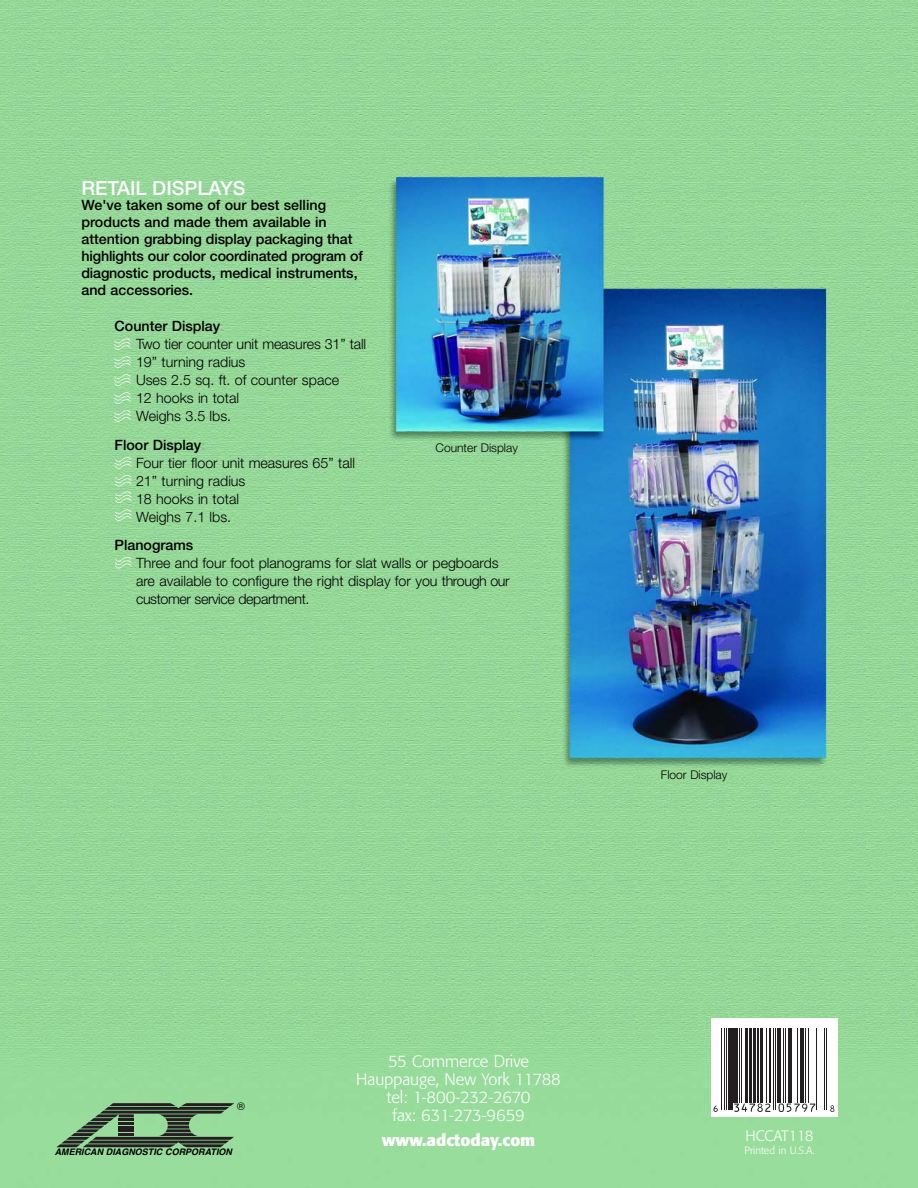
<style>
.page{position:relative;width:918px;height:1188px;background:#fff}
.page>*{position:absolute;margin:0;border:0;box-sizing:border-box;transform-origin:0 0}
.t1{font:500 19.5px "Helvetica Neue";color:#fff}
.t2{font:300 16.5px/18px "Formata";color:#fff;text-align:center}
.t3{font:700 16.5px "Formata";color:#fff}
.t4{font:300 15px "Formata";letter-spacing:-.02em;color:#fff}
.t5{font:300 14.25px/18px "Helvetica Neue";color:#000}
.t6{font:500 14.25px/17.1px "Helvetica Neue";color:#000}
.t7{font:300 12px "Helvetica Neue";color:#000}
.t8{font:300 10.5px "Formata";color:#fff}
.t9{font:10.5px "Helvetica";color:#000}
.t10{font:italic 700 9px "Helvetica";color:#000}
.s1{font-weight:500}
.s2{font-weight:500;color:#97b78b}
</style>
<div class="page">
<img style="left:0;top:0;width:918px;height:1188px">
<svg style="left:56px;top:1103px;width:178px;height:44px;background:#658b66"></svg>
<hr style="left:119px;top:1118px;width:15px;height:3px;background:#231f20">
<hr style="left:119px;top:1122px;width:15px;height:3px;background:#231f20">
<hr style="left:119px;top:1126px;width:15px;height:3px;background:#231f20">
<hr style="left:119px;top:1129px;width:15px;height:3px;background:#231f20">
<img style="left:114px;top:338px;width:17px;height:12px">
<img style="left:114px;top:356px;width:17px;height:12px">
<img style="left:114px;top:374px;width:17px;height:12px">
<img style="left:114px;top:392px;width:17px;height:12px">
<img style="left:114px;top:410px;width:17px;height:12px">
<img style="left:115px;top:457px;width:16px;height:12px">
<img style="left:115px;top:475px;width:16px;height:12px">
<img style="left:115px;top:491px;width:16px;height:12px">
<img style="left:115px;top:509px;width:16px;height:12px">
<img style="left:115px;top:557px;width:16px;height:12px">
<div style="left:712px;top:1018px;width:126px;height:99px;background:#fff"></div>
<hr style="left:721px;top:1028px;width:1px;height:81px;background:#231f20">
<hr style="left:724px;top:1028px;width:1px;height:81px;background:#231f20">
<hr style="left:726px;top:1028px;width:1px;height:81px;background:#231f20">
<hr style="left:728px;top:1028px;width:4px;height:81px;background:#231f20">
<hr style="left:734px;top:1028px;width:4px;height:75px;background:#231f20">
<hr style="left:739px;top:1028px;width:1px;height:75px;background:#231f20">
<hr style="left:741px;top:1028px;width:1px;height:75px;background:#231f20">
<hr style="left:746px;top:1028px;width:2px;height:75px;background:#231f20">
<svg style="left:749px;top:1028px;width:3px;height:75px"></svg>
<hr style="left:754px;top:1028px;width:2px;height:75px;background:#231f20">
<hr style="left:757px;top:1028px;width:2px;height:75px;background:#231f20">
<svg style="left:760px;top:1028px;width:3px;height:75px"></svg>
<hr style="left:766px;top:1028px;width:1px;height:75px;background:#231f20">
<hr style="left:769px;top:1028px;width:2px;height:75px;background:#231f20">
<hr style="left:773px;top:1028px;width:1px;height:81px;background:#231f20">
<hr style="left:775px;top:1028px;width:1px;height:81px;background:#231f20">
<hr style="left:777px;top:1028px;width:3px;height:75px;background:#231f20">
<hr style="left:783px;top:1028px;width:1px;height:75px;background:#231f20">
<hr style="left:785px;top:1028px;width:1px;height:75px;background:#231f20">
<hr style="left:788px;top:1028px;width:4px;height:75px;background:#231f20">
<hr style="left:793px;top:1028px;width:1px;height:75px;background:#231f20">
<hr style="left:797px;top:1028px;width:1px;height:75px;background:#231f20">
<hr style="left:801px;top:1028px;width:3px;height:75px;background:#231f20">
<hr style="left:805px;top:1028px;width:1px;height:75px;background:#231f20">
<hr style="left:808px;top:1028px;width:1px;height:75px;background:#231f20">
<hr style="left:813px;top:1028px;width:1px;height:75px;background:#231f20">
<hr style="left:816px;top:1028px;width:1px;height:81px;background:#231f20">
<hr style="left:820px;top:1028px;width:1px;height:81px;background:#231f20">
<hr style="left:824px;top:1028px;width:1px;height:81px;background:#231f20">
<hr style="left:826px;top:1028px;width:1px;height:81px;background:#231f20">
<svg style="left:713px;top:1105px;width:5px;height:7px"></svg>
<svg style="left:734px;top:1103px;width:37px;height:9px"></svg>
<svg style="left:779px;top:1104px;width:36px;height:8px"></svg>
<svg style="left:830px;top:1105px;width:4px;height:7px"></svg>
<h1 class="t1" style="left:81px;top:181px;width:165px">RETAIL DISPLAYS</h1>
<p class="t6" style="left:81px;top:197px;width:283px">We've taken some of our best selling products and made them available in attention grabbing display packaging that highlights our color coordinated program of diagnostic products, medical instruments, and accessories.</p>
<p class="t5" style="left:136px;top:318px;width:232px;text-indent:-21px"><span class="s1">Counter Display</span><span class="s2">:<br></span>Two tier counter unit measures 31” tall<br>19” turning radius<br>Uses 2.5 sq. ft. of counter space<br>12 hooks in total<br>Weighs 3.5 lbs.</p>
<p class="t5" style="left:136px;top:437px;width:221px;text-indent:-21px"><span class="s1">Floor Display</span><span class="s2">:<br></span>Four tier floor unit measures 65” tall<br>21” turning radius<br>18 hooks in total<br>Weighs 7.1 lbs.</p>
<p class="t6" style="left:115px;top:538px;width:80px">Planograms</p>
<p class="t5" style="left:136px;top:555px;width:375px">Three and four foot planograms for slat walls or pegboards are available to configure the right display for you through our customer service department.</p>
<p class="t7" style="left:436px;top:444px;width:84px">Counter Display</p>
<p class="t7" style="left:661px;top:770px;width:68px">Floor Display</p>
<p class="t9" style="left:237px;top:1102px;width:9px">®</p>
<p class="t10" style="left:55px;top:1149px;width:181px">AMERICAN DIAGNOSTIC CORPORATION</p>
<p class="t2" style="left:356px;top:1053px;width:206px">55 Commerce Drive<br>Hauppauge, New York 11788 tel: 1-800-232-2670<br>fax: 631-273-9659</p>
<p class="t3" style="left:382px;top:1133px;width:155px">www.adctoday.com</p>
<p class="t4" style="left:745px;top:1129px;width:70px">HCCAT118</p>
<p class="t8" style="left:744px;top:1146px;width:72px">Printed in U.S.A.</p>
</div>
